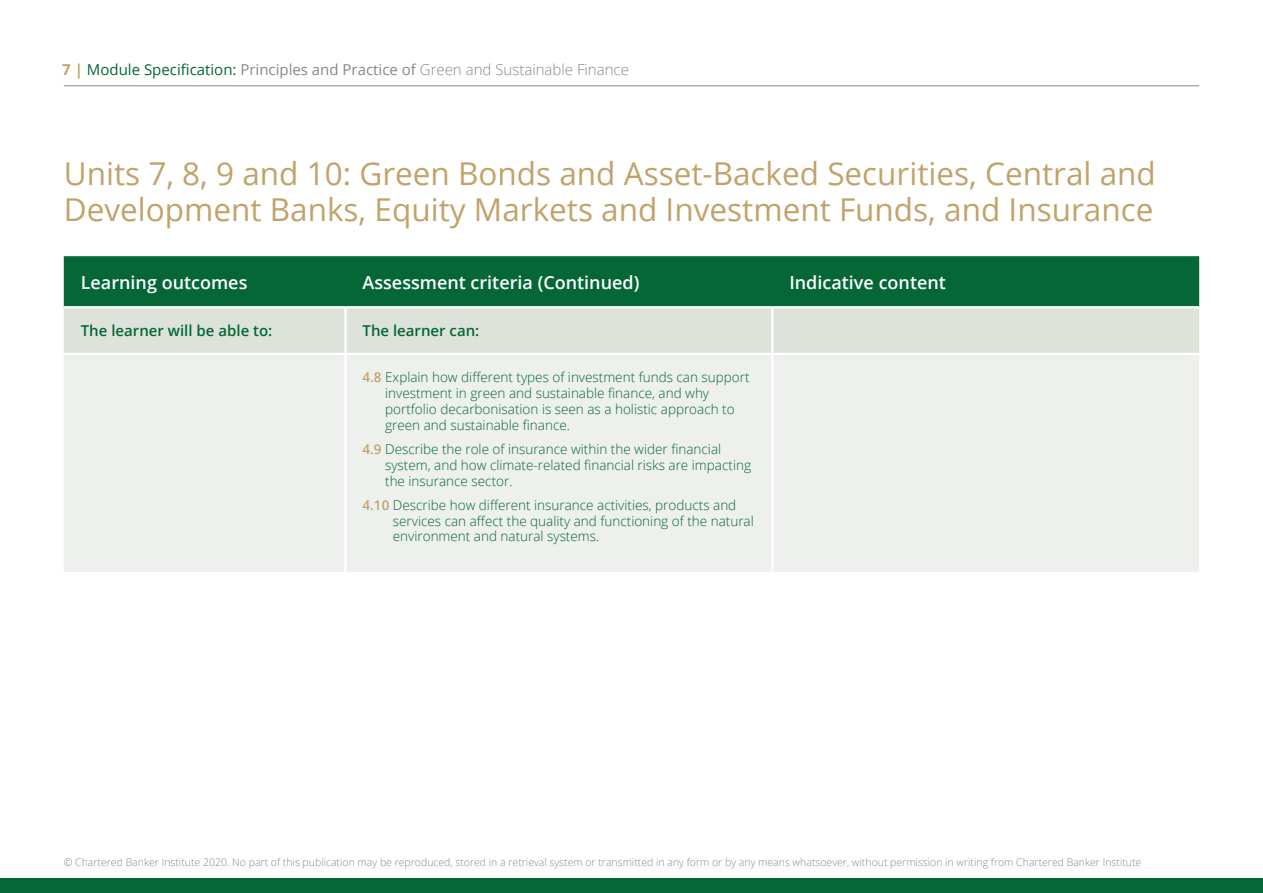
<style>
.page{position:relative;width:1263px;height:893px;background:#fff}
.page>*{position:absolute;margin:0;border:0;box-sizing:border-box;transform-origin:0 0}
.t1{font:31.5px/36px "Open Sans";color:#c1a36a}
.t2{font:600 18px "Open Sans";color:#fff}
.t3{font:300 15px "Open Sans";color:#878787}
.t4{font:600 15px "Open Sans";color:#046735}
.t5{font:300 13.5px/15.8px "Open Sans";color:#046735}
.t6{font:300 10.5px "Open Sans";color:#878787}
.s1{font-weight:700;color:#c1a36a}
.s2{font-weight:400;color:#046735}
.s3{font-weight:400}
.s4{font-weight:600;color:#c1a36a}
</style>
<div class="page">
<hr style="left:64px;top:85px;width:1135px;height:1px;background:#878787">
<div style="left:0;top:878px;width:1263px;height:15px;background:#046735"></div>
<div style="left:64px;top:256px;width:1135px;height:50px;background:#046735"></div>
<div style="left:64px;top:308px;width:1135px;height:45px;background:#dde3da"></div>
<div style="left:64px;top:355px;width:1135px;height:217px;background:#edf0ec"></div>
<hr style="left:344px;top:355px;width:3px;height:217px;background:#fff">
<hr style="left:771px;top:355px;width:2px;height:217px;background:#fff">
<hr style="left:344px;top:308px;width:3px;height:45px;background:#fff">
<hr style="left:771px;top:308px;width:2px;height:45px;background:#fff">
<p class="t3" style="left:62px;top:60px;width:568px"><span class="s1">7 |</span> <span class="s2">Module Specification:</span> <span class="s3">Principles and Practice of</span> Green and Sustainable Finance</p>
<h1 class="t1" style="left:64px;top:155px;width:1093px">Units 7, 8, 9 and 10: Green Bonds and Asset-Backed Securities, Central and<br>Development Banks, Equity Markets and Investment Funds, and Insurance</h1>
<h2 class="t2" style="left:81px;top:270px;width:168px">Learning outcomes</h2>
<h2 class="t2" style="left:362px;top:270px;width:278px">Assessment criteria (Continued)</h2>
<h2 class="t2" style="left:789px;top:270px;width:158px">Indicative content</h2>
<p class="t4" style="left:81px;top:321px;width:193px">The learner will be able to:</p>
<p class="t4" style="left:362px;top:321px;width:118px">The learner can:</p>
<p class="t5" style="left:385px;top:369px;width:366px;text-indent:-23px"><span class="s4">4.8</span> Explain how different types of investment funds can support investment in green and sustainable finance, and why portfolio decarbonisation is seen as a holistic approach to green and sustainable finance.</p>
<p class="t5" style="left:385px;top:441px;width:367px;text-indent:-23px"><span class="s4">4.9</span> Describe the role of insurance within the wider financial system, and how climate-related financial risks are impacting the insurance sector.</p>
<p class="t5" style="left:393px;top:497px;width:362px;text-indent:-30px"><span class="s4">4.10</span> Describe how different insurance activities, products and services can affect the quality and functioning of the natural environment and natural systems.</p>
<p class="t6" style="left:64px;top:855px;width:1079px">© Chartered Banker Institute 2020. No part of this publication may be reproduced, stored in a retrieval system or transmitted in any form or by any means whatsoever, without permission in writing from Chartered Banker Institute</p>
</div>
